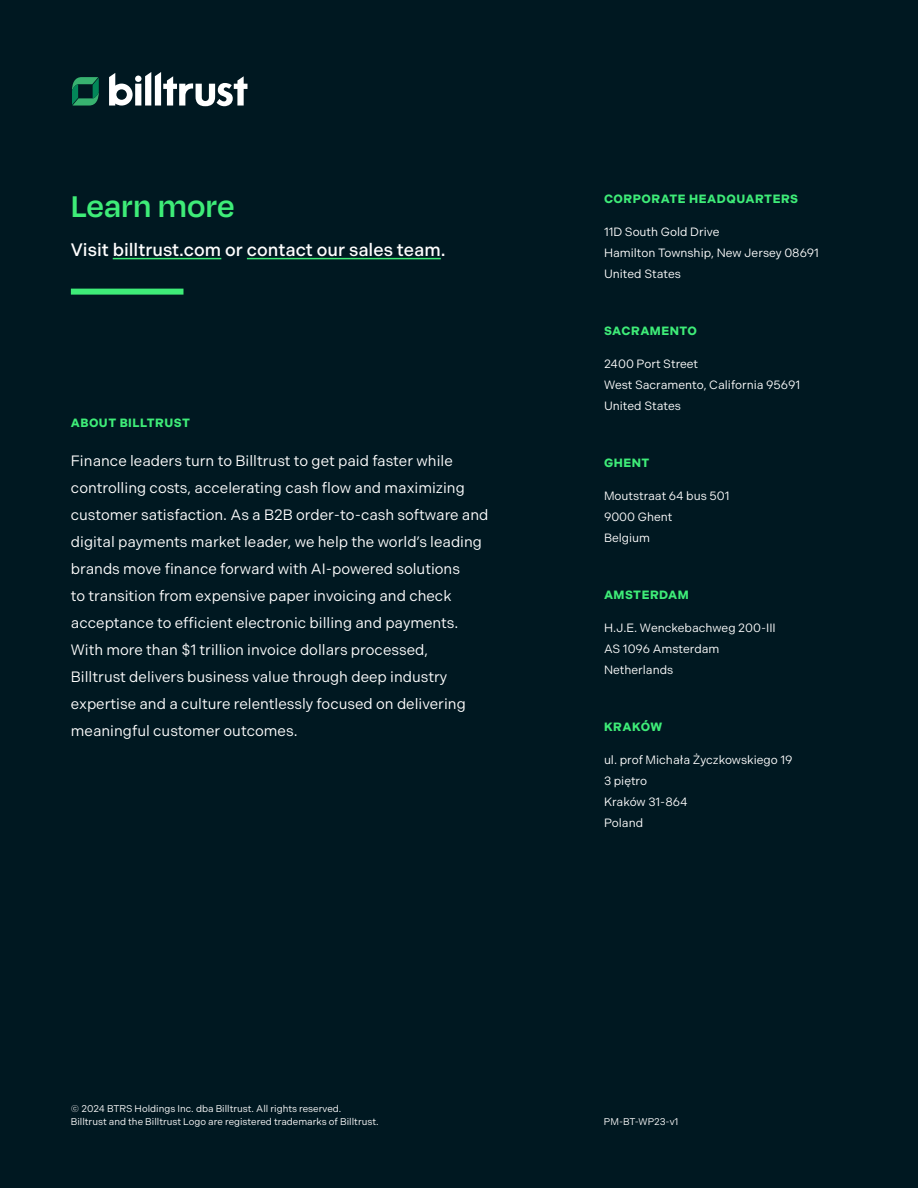
<style>
.page{position:relative;width:918px;height:1188px;background:#001821}
.page>*{position:absolute;margin:0;border:0;box-sizing:border-box;transform-origin:0 0}
.t1{font:600 34.5px "Degular";color:#3eec78}
.t2{font:500 18px "Indivisible";color:#fff}
.t3{font:15px/27px "Indivisible";color:#fff}
.t4{font:12px/21px "Indivisible";color:#fff}
.t5{font:700 12px "Indivisible";letter-spacing:.04em;color:#3eec78}
.t6{font:9.75px/13.5px "Indivisible";color:#fff}
</style>
<div class="page">
<div style="left:71px;top:289px;width:112px;height:6px;background:#3eec78"></div>
<hr style="left:113px;top:258px;width:108px;height:1px;background:#3eec78">
<hr style="left:247px;top:258px;width:194px;height:1px;background:#3eec78">
<svg style="left:72px;top:77px;width:27px;height:29px"></svg>
<svg style="left:109px;top:72px;width:138px;height:34px"></svg>
<h1 class="t1" style="left:71px;top:184px;width:165px">Learn more</h1>
<p class="t2" style="left:71px;top:239px;width:376px">Visit billtrust.com or contact our sales team.</p>
<p class="t5" style="left:71px;top:415px;width:121px">ABOUT BILLTRUST</p>
<p class="t3" style="left:71px;top:447px;width:419px">Finance leaders turn to Billtrust to get paid faster while controlling costs, accelerating cash flow and maximizing customer satisfaction. As a B2B order-to-cash software and digital payments market leader, we help the world’s leading brands move finance forward with AI-powered solutions<br>to transition from expensive paper invoicing and check acceptance to efficient electronic billing and payments.<br>With more than $1 trillion invoice dollars processed,<br>Billtrust delivers business value through deep industry expertise and a culture relentlessly focused on delivering meaningful customer outcomes.</p>
<p class="t6" style="left:71px;top:1101px;width:309px">© 2024 BTRS Holdings Inc. dba Billtrust. All rights reserved.<br>Billtrust and the Billtrust Logo are registered trademarks of Billtrust.</p>
<p class="t5" style="left:604px;top:191px;width:196px">CORPORATE HEADQUARTERS</p>
<p class="t4" style="left:604px;top:221px;width:216px">11D South Gold Drive<br>Hamilton Township, New Jersey 08691<br>United States</p>
<p class="t5" style="left:604px;top:323px;width:95px">SACRAMENTO</p>
<p class="t4" style="left:604px;top:353px;width:198px">2400 Port Street<br>West Sacramento, California 95691<br>United States</p>
<p class="t5" style="left:604px;top:455px;width:47px">GHENT</p>
<p class="t4" style="left:604px;top:485px;width:127px">Moutstraat 64 bus 501<br>9000 Ghent<br>Belgium</p>
<p class="t5" style="left:604px;top:587px;width:86px">AMSTERDAM</p>
<p class="t4" style="left:604px;top:617px;width:173px">H.J.E. Wenckebachweg 200-III<br>AS 1096 Amsterdam<br>Netherlands</p>
<p class="t5" style="left:604px;top:719px;width:60px">KRAKÓW</p>
<p class="t4" style="left:604px;top:749px;width:190px">ul. prof Michała Życzkowskiego 19<br>3 piętro<br>Kraków 31-864<br>Poland</p>
<p class="t6" style="left:604px;top:1115px;width:76px">PM-BT-WP23-v1</p>
</div>
